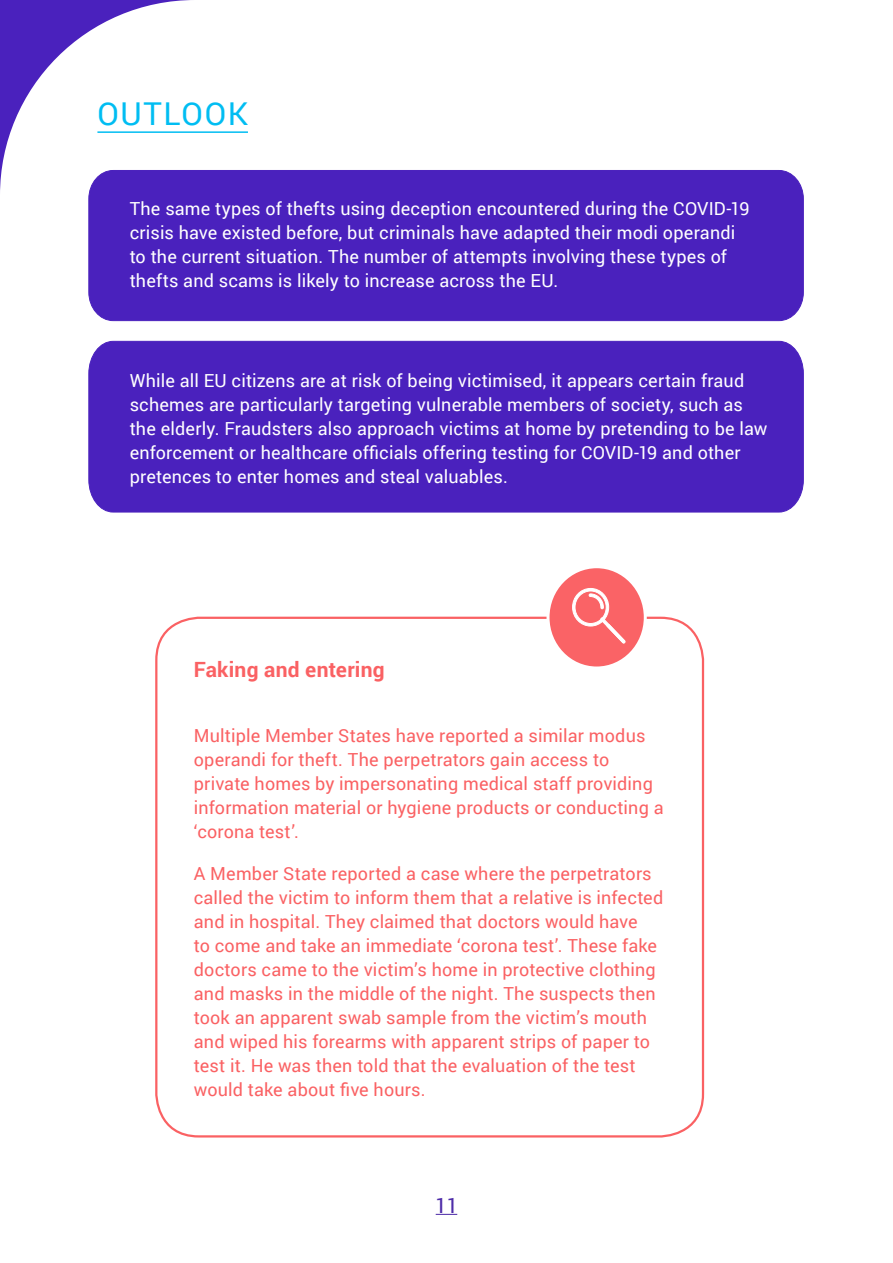
<style>
.page{position:relative;width:893px;height:1263px;background:#fff}
.page>*{position:absolute;margin:0;border:0;box-sizing:border-box;transform-origin:0 0}
.t1{font:31.5px "Roboto";letter-spacing:.05em;color:#00bdf2}
.t2{font:700 21px "Roboto";letter-spacing:.01em;color:#fa6163}
.t3{font:21px "Roboto Condensed";color:#4d2ba8}
.t4{font:18px/24px "Roboto";letter-spacing:.01em;color:#fa6163}
.t5{font:18px/24px "Roboto";letter-spacing:.01em;color:#fff}
</style>
<div class="page">
<div style="left:88px;top:170px;width:716px;height:151px;background:#4a21bd"></div>
<div style="left:88px;top:341px;width:716px;height:172px;background:#4a21bd"></div>
<hr style="left:97px;top:131px;width:151px;height:2px;background:#00bdf2">
<svg style="left:0;top:0;width:195px;height:195px"></svg>
<div style="left:548px;top:567px;width:97px;height:101px;background:#fa6366;border-radius:50%"></div>
<div style="left:546px;top:565px;width:101px;height:104px;border:3px solid #fff;border-radius:50%"></div>
<svg style="left:572px;top:588px;width:54px;height:56px"></svg>
<svg style="left:436px;top:1214px;width:21px;height:1px"></svg>
<h1 class="t1" style="left:97px;top:91px;width:152px">OUTLOOK</h1>
<p class="t5" style="left:130px;top:196px;width:621px">The same types of thefts using deception encountered during the COVID-19 crisis have existed before, but criminals have adapted their modi operandi to the current situation. The number of attempts involving these types of thefts and scams is likely to increase across the EU.</p>
<p class="t5" style="left:130px;top:368px;width:639px">While all EU citizens are at risk of being victimised, it appears certain fraud schemes are particularly targeting vulnerable members of society, such as the elderly. Fraudsters also approach victims at home by pretending to be law enforcement or healthcare officials offering testing for COVID-19 and other pretences to enter homes and steal valuables.</p>
<p class="t2" style="left:194px;top:654px;width:192px">Faking and entering</p>
<p class="t4" style="left:194px;top:723px;width:471px">Multiple Member States have reported a similar modus operandi for theft. The perpetrators gain access to private homes by impersonating medical staff providing information material or hygiene products or conducting a ‘corona test’.</p>
<p class="t4" style="left:194px;top:861px;width:471px">A Member State reported a case where the perpetrators called the victim to inform them that a relative is infected and in hospital. They claimed that doctors would have<br>to come and take an immediate ‘corona test’. These fake doctors came to the victim’s home in protective clothing and masks in the middle of the night. The suspects then took an apparent swab sample from the victim’s mouth and wiped his forearms with apparent strips of paper to test it. He was then told that the evaluation of the test would take about five hours.</p>
<p class="t3" style="left:436px;top:1191px;width:23px">11</p>
</div>
